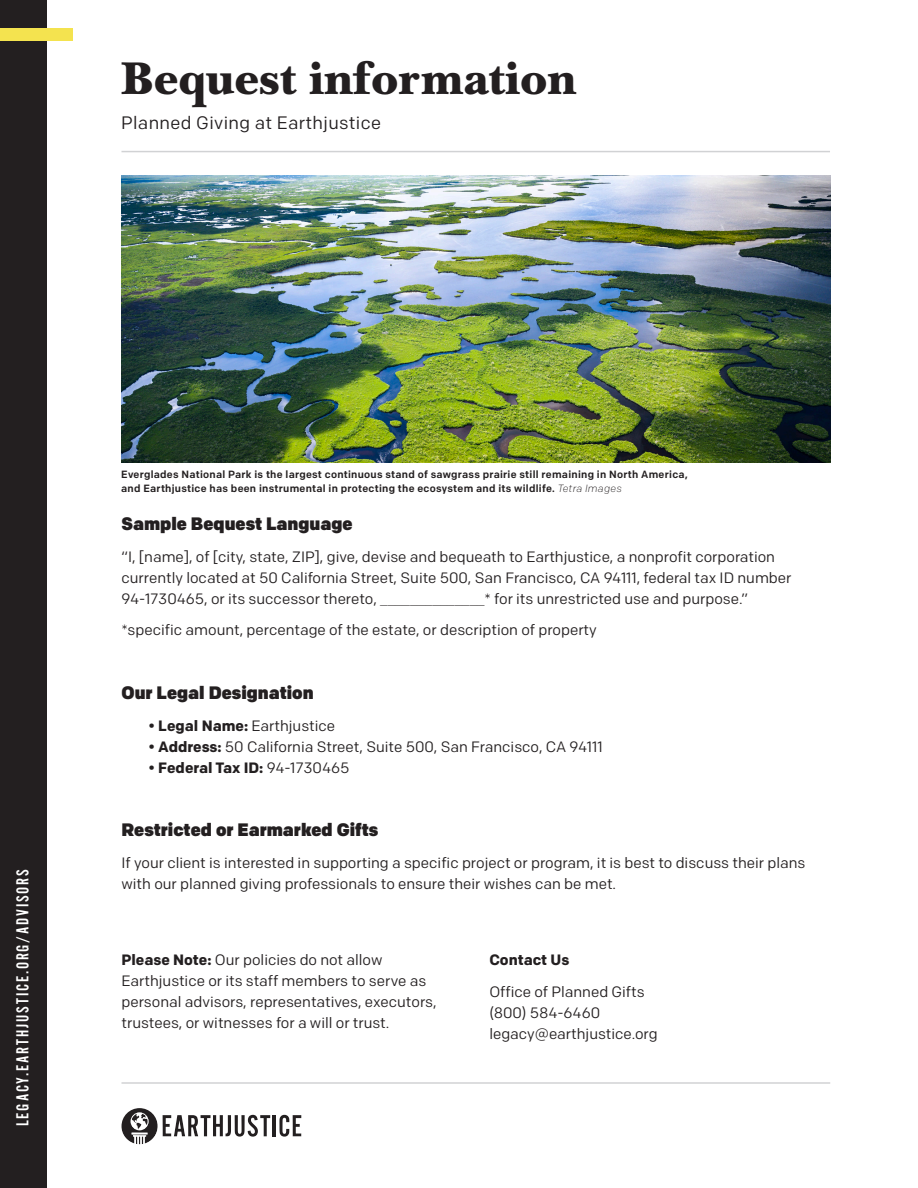
<style>
.page{position:relative;width:918px;height:1188px;background:#fff}
.page>*{position:absolute;margin:0;border:0;box-sizing:border-box;transform-origin:0 0}
.Headline__Main_30pt_Green{font:900 48px "New Baskerville ITC Pro";color:#231f20}
.Body__Main_Copy_10_14_pt{font:900 18px "Colfax";color:#231f20}
.t1{font:18px "Alternate Gothic Com No 2";letter-spacing:.1em;color:#fff}
.Body__Main_Copy_10_14_pt-2{font:18px "Colfax";letter-spacing:.02em;color:#231f20}
.Body__Main_Copy_10_14_pt-3{font:15px/21px "Colfax";color:#231f20}
.Body__Main_Copy_10_14_pt-4{font:700 15px "Colfax";color:#231f20}
.Photo__Credit_Caption7_9pt{font:500 10.5px/13.5px "Colfax";letter-spacing:.025em;color:#231f20}
.s1{font-weight:300;font-style:italic}
.s2{font-weight:700}
.s3{font-weight:400}
</style>
<div class="page">
<div style="left:0;top:0;width:47px;height:1188px;background:#231f20"></div>
<hr style="left:122px;top:1082px;width:708px;height:2px;background:#d1d2d4">
<div style="left:0;top:29px;width:74px;height:12px;background:#f4e34f"></div>
<hr style="left:122px;top:151px;width:708px;height:1px;background:#d1d2d4">
<svg style="left:121px;top:1108px;width:181px;height:37px"></svg>
<img style="left:122px;top:176px;width:708px;height:287px">
<p class="Headline__Main_30pt_Green" style="left:121px;top:50px;width:457px">Bequest information</p>
<p class="Body__Main_Copy_10_14_pt-2" style="left:121px;top:112px;width:261px">Planned Giving at Earthjustice</p>
<p class="t1" style="left:13px;top:1126px;width:258px;rotate:-90deg">LEGACY.EARTHJUSTICE.ORG/ADVISORS</p>
<p class="Photo__Credit_Caption7_9pt" style="left:121px;top:468px;width:568px">Everglades National Park is the largest continuous stand of sawgrass prairie still remaining in North America, and Earthjustice has been instrumental in protecting the ecosystem and its wildlife. <span class="s1">Tetra Images</span></p>
<p class="Body__Main_Copy_10_14_pt" style="left:122px;top:512px;width:233px">Sample Bequest Language</p>
<p class="Body__Main_Copy_10_14_pt-3" style="left:122px;top:546px;width:672px">“I, [name], of [city, state, ZIP], give, devise and bequeath to Earthjustice, a nonprofit corporation currently located at 50 California Street, Suite 500, San Francisco, CA 94111, federal tax ID number<br>94-1730465, or its successor thereto, ______________* for its unrestricted use and purpose.”</p>
<p class="Body__Main_Copy_10_14_pt-3" style="left:122px;top:619px;width:477px">*specific amount, percentage of the estate, or description of property</p>
<p class="Body__Main_Copy_10_14_pt" style="left:122px;top:682px;width:194px">Our Legal Designation</p>
<p class="Body__Main_Copy_10_14_pt-3" style="left:148px;top:715px;width:188px"><span class="s2">• Legal Name:</span> Earthjustice</p>
<p class="Body__Main_Copy_10_14_pt-3" style="left:148px;top:736px;width:456px"><span class="s2">• Address:</span> 50 California Street, Suite 500, San Francisco, CA 94111</p>
<p class="Body__Main_Copy_10_14_pt-4" style="left:148px;top:758px;width:203px">• Federal Tax ID: <span class="s3">94-1730465</span></p>
<p class="Body__Main_Copy_10_14_pt" style="left:122px;top:819px;width:258px">Restricted or Earmarked Gifts</p>
<p class="Body__Main_Copy_10_14_pt-3" style="left:122px;top:852px;width:686px">If your client is interested in supporting a specific project or program, it is best to discuss their plans with our planned giving professionals to ensure their wishes can be met.</p>
<p class="Body__Main_Copy_10_14_pt-3" style="left:122px;top:949px;width:317px"><span class="s2">Please Note:</span> Our policies do not allow Earthjustice or its staff members to serve as personal advisors, representatives, executors, trustees, or witnesses for a will or trust.</p>
<p class="Body__Main_Copy_10_14_pt-4" style="left:489px;top:951px;width:82px">Contact Us</p>
<p class="Body__Main_Copy_10_14_pt-3" style="left:489px;top:981px;width:157px">Office of Planned Gifts</p>
<p class="Body__Main_Copy_10_14_pt-3" style="left:489px;top:1002px;width:112px">(800) 584-6460</p>
<p class="Body__Main_Copy_10_14_pt-3" style="left:489px;top:1023px;width:170px">legacy@earthjustice.org</p>
</div>
